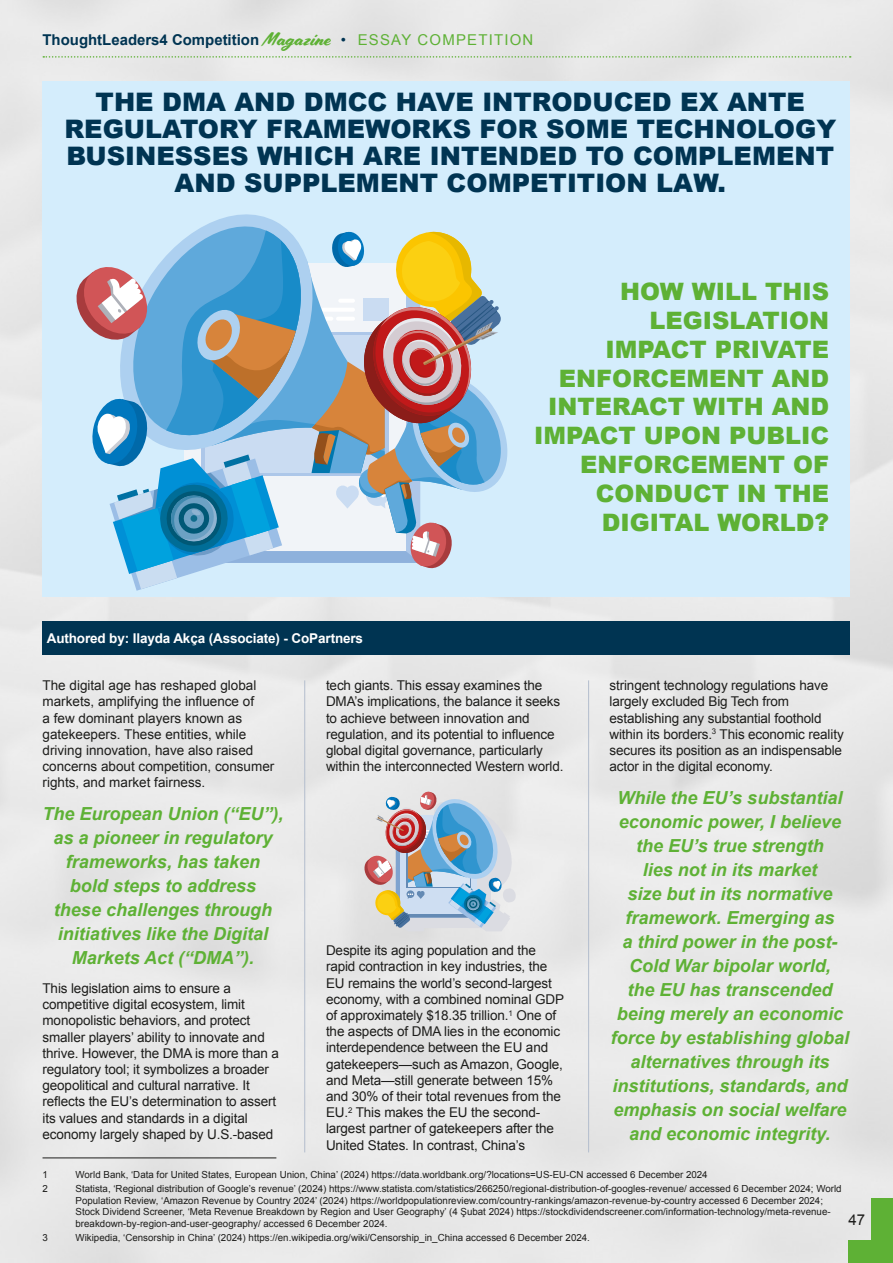
<style>
.page{position:relative;width:893px;height:1263px;background:#e9e9e9}
.page>*{position:absolute;margin:0;border:0;box-sizing:border-box;transform-origin:0 0}
.t1{font:900 25.5px/27px "Arial";color:#003452;text-align:center}
.t2{font:900 24px/28.8px "Arial";color:#5eb135;text-align:right}
.t3{font:italic 700 18px/24px "Arial";color:#5eb135;text-align:center}
.t4{font:700 15px "Arial";color:#003452}
.t5{font:15px "Arial";color:#1d1d1b}
.t6{font:13.5px/16.2px "Arial";letter-spacing:-.01em;color:#1d1d1b}
.t7{font:700 13.5px "Arial";letter-spacing:-.01em;color:#fff}
.t8{font:9.75px/11.7px "Arial";color:#1d1d1b}
.s1{font-family:"Cortado";font-weight:400;font-size:18.6px;color:#5eb135}
.s2{font-weight:400}
.s3{font-weight:400;color:#5eb135}
</style>
<div class="page">
<svg style="left:43px;top:56px;width:808px;height:2px;background:#c1d7b6"></svg>
<div style="left:872px;top:1198px;width:21px;height:65px;background:#5eb135"></div>
<div style="left:848px;top:1241px;width:45px;height:22px;background:#5eb135"></div>
<div style="left:43px;top:81px;width:807px;height:515px;background:#d4edfc"></div>
<svg style="left:76px;top:214px;width:432px;height:377px"></svg>
<div style="left:43px;top:622px;width:807px;height:33px;background:#003452"></div>
<hr style="left:43px;top:1157px;width:233px;height:1px;background:#1d1d1b">
<svg style="left:363px;top:791px;width:153px;height:140px;background:#b4bdc6"></svg>
<hr style="left:304px;top:680px;width:1px;height:472px;background:#b3bdcd">
<hr style="left:588px;top:680px;width:1px;height:472px;background:#b3bdcd">
<p class="t4" style="left:43px;top:29px;width:492px">ThoughtLeaders4 Competition <span class="s1">Magazine</span> <span class="s2">•</span> <span class="s3">ESSAY COMPETITION</span></p>
<h1 class="t1" style="left:64px;top:88px;width:773px">THE DMA AND DMCC HAVE INTRODUCED EX ANTE REGULATORY FRAMEWORKS FOR SOME TECHNOLOGY BUSINESSES WHICH ARE INTENDED TO COMPLEMENT AND SUPPLEMENT COMPETITION LAW.</h1>
<h2 class="t2" style="left:534px;top:276px;width:296px">HOW WILL THIS<br>LEGISLATION<br>IMPACT PRIVATE<br>ENFORCEMENT AND<br>INTERACT WITH AND<br>IMPACT UPON PUBLIC<br>ENFORCEMENT OF<br>CONDUCT IN THE<br>DIGITAL WORLD?</h2>
<p class="t7" style="left:47px;top:630px;width:318px">Authored by: Ilayda Akça (Associate) - CoPartners</p>
<p class="t6" style="left:43px;top:677px;width:233px">The digital age has reshaped global markets, amplifying the influence of<br>a few dominant players known as gatekeepers. These entities, while driving innovation, have also raised concerns about competition, consumer rights, and market fairness.</p>
<h3 class="t3" style="left:43px;top:802px;width:242px">The European Union (“EU”), as a pioneer in regulatory frameworks, has taken<br>bold steps to address<br>these challenges through initiatives like the Digital<br>Markets Act (“DMA”).</h3>
<p class="t6" style="left:43px;top:980px;width:238px">This legislation aims to ensure a competitive digital ecosystem, limit monopolistic behaviors, and protect smaller players’ ability to innovate and thrive. However, the DMA is more than a regulatory tool; it symbolizes a broader geopolitical and cultural narrative. It reflects the EU’s determination to assert its values and standards in a digital economy largely shaped by U.S.-based</p>
<p class="t8" style="left:43px;top:1169px;width:7px">1</p>
<p class="t8" style="left:76px;top:1169px;width:634px">World Bank, ‘Data for United States, European Union, China’ (2024) https://data.worldbank.org/?locations=US-EU-CN accessed 6 December 2024</p>
<p class="t8" style="left:43px;top:1183px;width:7px">2</p>
<p class="t8" style="left:76px;top:1183px;width:768px">Statista, ‘Regional distribution of Google’s revenue’ (2024) https://www.statista.com/statistics/266250/regional-distribution-of-googles-revenue/ accessed 6 December 2024; World Population Review, ‘Amazon Revenue by Country 2024’ (2024) https://worldpopulationreview.com/country-rankings/amazon-revenue-by-country accessed 6 December 2024; Stock Dividend Screener, ‘Meta Revenue Breakdown by Region and User Geography’ (4 Şubat 2024) https://stockdividendscreener.com/information-technology/meta-revenue&shy;breakdown-by-region-and-user-geography/ accessed 6 December 2024.</p>
<p class="t8" style="left:43px;top:1232px;width:7px">3</p>
<p class="t8" style="left:76px;top:1232px;width:516px">Wikipedia, ‘Censorship in China’ (2024) https://en.wikipedia.org/wiki/Censorship_in_China accessed 6 December 2024.</p>
<p class="t6" style="left:609px;top:677px;width:236px">stringent technology regulations have largely excluded Big Tech from establishing any substantial foothold within its borders.<sup>3</sup> This economic reality secures its position as an indispensable actor in the digital economy.</p>
<p class="t3" style="left:611px;top:786px;width:240px">While the EU’s substantial economic power, I believe the EU’s true strength<br>lies not in its market<br>size but in its normative framework. Emerging as<br>a third power in the post-<br>Cold War bipolar world,<br>the EU has transcended being merely an economic force by establishing global alternatives through its institutions, standards, and emphasis on social welfare and economic integrity.</p>
<p class="t6" style="left:326px;top:677px;width:239px">tech giants. This essay examines the DMA’s implications, the balance it seeks to achieve between innovation and regulation, and its potential to influence global digital governance, particularly within the interconnected Western world.</p>
<p class="t6" style="left:326px;top:942px;width:240px">Despite its aging population and the rapid contraction in key industries, the EU remains the world’s second-largest economy, with a combined nominal GDP of approximately $18.35 trillion.<sup>1</sup> One of the aspects of DMA lies in the economic interdependence between the EU and gatekeepers—such as Amazon, Google, and Meta—still generate between 15% and 30% of their total revenues from the EU.<sup>2</sup> This makes the EU the second&shy;largest partner of gatekeepers after the United States. In contrast, China’s</p>
<p class="t5" style="left:848px;top:1210px;width:18px">47</p>
</div>
